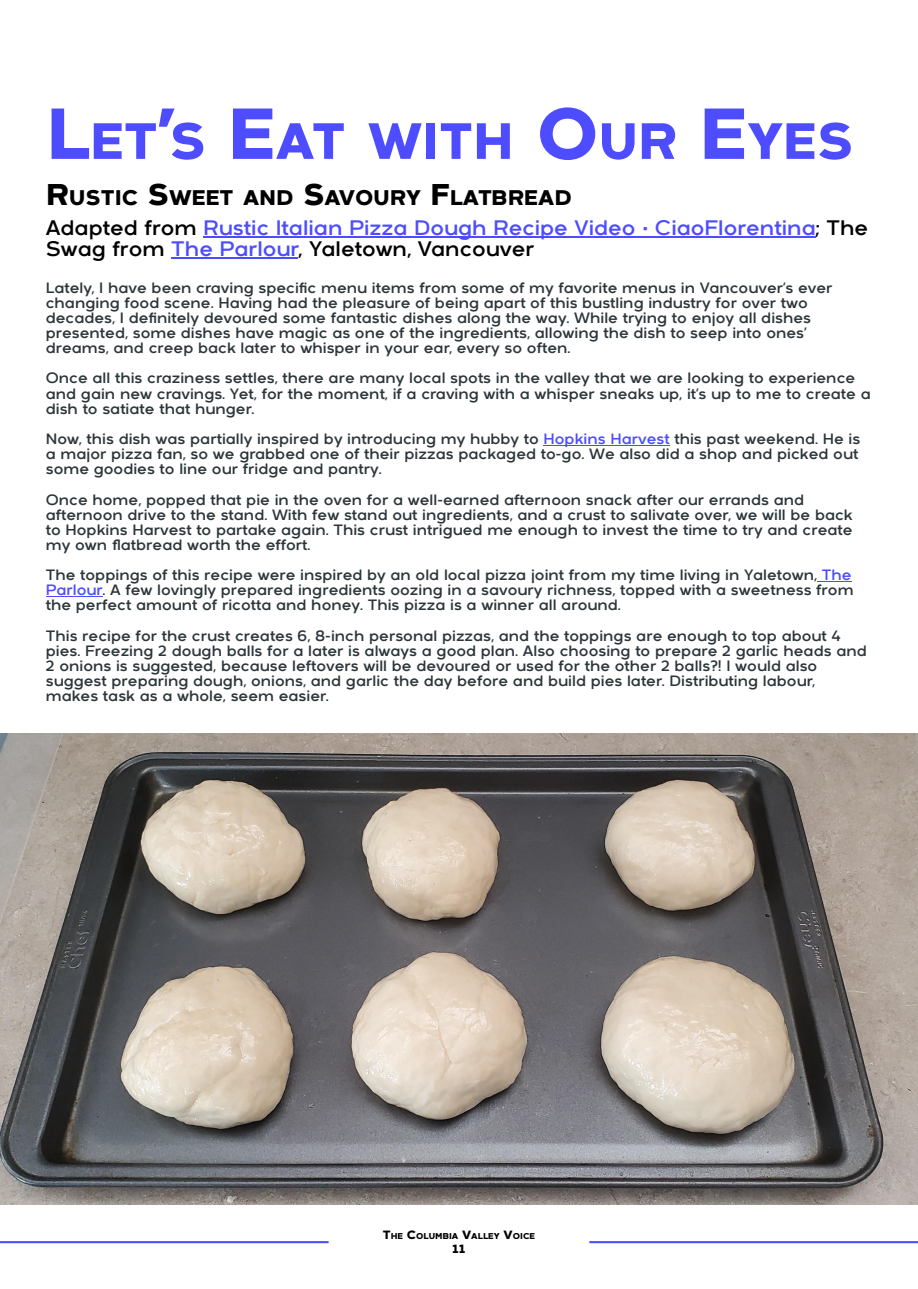
<style>
.page{position:relative;width:918px;height:1289px;background:#fff}
.page>*{position:absolute;margin:0;border:0;box-sizing:border-box;transform-origin:0 0}
.t1{font:800 50.85px "Arkibal";color:#4d4dff}
.t2{font:800 21.15px "Arkibal";color:#000}
.t3{font:21px/21.1px "Arkibal";color:#4d4dff}
.t4{font:15px/15.1px "Arkibal";color:#2c363a}
.t5{font:800 12px "Arkibal";color:#000}
.t6{font:800 8.55px "Arkibal";color:#000}
.s1{font-size:72px}
.s2{font-size:30px}
.s3{color:#000}
.s4{color:#4d4dff}
.s5{font-size:12px}
</style>
<div class="page">
<hr style="left:589px;top:1241px;width:329px;height:2px;background:#4d4dff">
<hr style="left:0;top:1241px;width:329px;height:2px;background:#4d4dff">
<hr style="left:203px;top:236px;width:613px;height:1px;background:#4d4dff">
<hr style="left:171px;top:257px;width:127px;height:1px;background:#4d4dff">
<hr style="left:544px;top:445px;width:126px;height:1px;background:#4d4dff">
<hr style="left:817px;top:581px;width:35px;height:1px;background:#4d4dff">
<hr style="left:46px;top:596px;width:56px;height:1px;background:#4d4dff">
<img style="left:0;top:734px;width:918px;height:470px">
<h1 class="t1" style="left:46px;top:121px;width:809px"><span class="s1">L</span>ET<span class="s1">’</span>S <span class="s1">E</span>AT WITH <span class="s1">O</span>UR <span class="s1">E</span>YES</h1>
<h2 class="t2" style="left:46px;top:189px;width:528px"><span class="s2">R</span>USTIC <span class="s2">S</span>WEET AND <span class="s2">S</span>AVOURY <span class="s2">F</span>LATBREAD</h2>
<h3 class="t3" style="left:46px;top:219px;width:824px"><span class="s3">Adapted from</span> Rustic Italian Pizza Dough Recipe Video • CiaoFlorentina<span class="s3">; The<br>Swag from</span> The Parlour<span class="s3">, Yaletown, Vancouver</span></h3>
<p class="t4" style="left:46px;top:281px;width:788px">Lately, I have been craving specific menu items from some of my favorite menus in Vancouver’s ever changing food scene. Having had the pleasure of being apart of this bustling industry for over two decades, I definitely devoured some fantastic dishes along the way. While trying to enjoy all dishes presented, some dishes have magic as one of the ingredients, allowing the dish to seep into ones’ dreams, and creep back later to whisper in your ear, every so often.</p>
<p class="t4" style="left:46px;top:372px;width:826px">Once all this craziness settles, there are many local spots in the valley that we are looking to experience and gain new cravings. Yet, for the moment, if a craving with a whisper sneaks up, it’s up to me to create a dish to satiate that hunger.</p>
<p class="t4" style="left:46px;top:432px;width:816px">Now, this dish was partially inspired by introducing my hubby to <span class="s4">Hopkins Harvest</span> this past weekend. He is a major pizza fan, so we grabbed one of their pizzas packaged to-go. We also did a shop and picked out some goodies to line our fridge and pantry.</p>
<p class="t4" style="left:46px;top:493px;width:809px">Once home, popped that pie in the oven for a well-earned afternoon snack after our errands and afternoon drive to the stand. With few stand out ingredients, and a crust to salivate over, we will be back to Hopkins Harvest to partake again. This crust intrigued me enough to invest the time to try and create my own flatbread worth the effort.</p>
<p class="t4" style="left:46px;top:569px;width:809px">The toppings of this recipe were inspired by an old local pizza joint from my time living in Yaletown, <span class="s4">The<br>Parlour</span>. A few lovingly prepared ingredients oozing in a savoury richness, topped with a sweetness from the perfect amount of ricotta and honey. This pizza is a winner all around.</p>
<p class="t4" style="left:46px;top:629px;width:823px">This recipe for the crust creates 6, 8-inch personal pizzas, and the toppings are enough to top about 4 pies. Freezing 2 dough balls for a later is always a good plan. Also choosing to prepare 2 garlic heads and 2 onions is suggested, because leftovers will be devoured or used for the other 2 balls?! I would also suggest preparing dough, onions, and garlic the day before and build pies later. Distributing labour, makes task as a whole, seem easier.</p>
<p class="t6" style="left:383px;top:1232px;width:154px"><span class="s5">T</span>HE <span class="s5">C</span>OLUMBIA <span class="s5">V</span>ALLEY <span class="s5">V</span>OICE</p>
<p class="t5" style="left:453px;top:1243px;width:14px">11</p>
</div>
